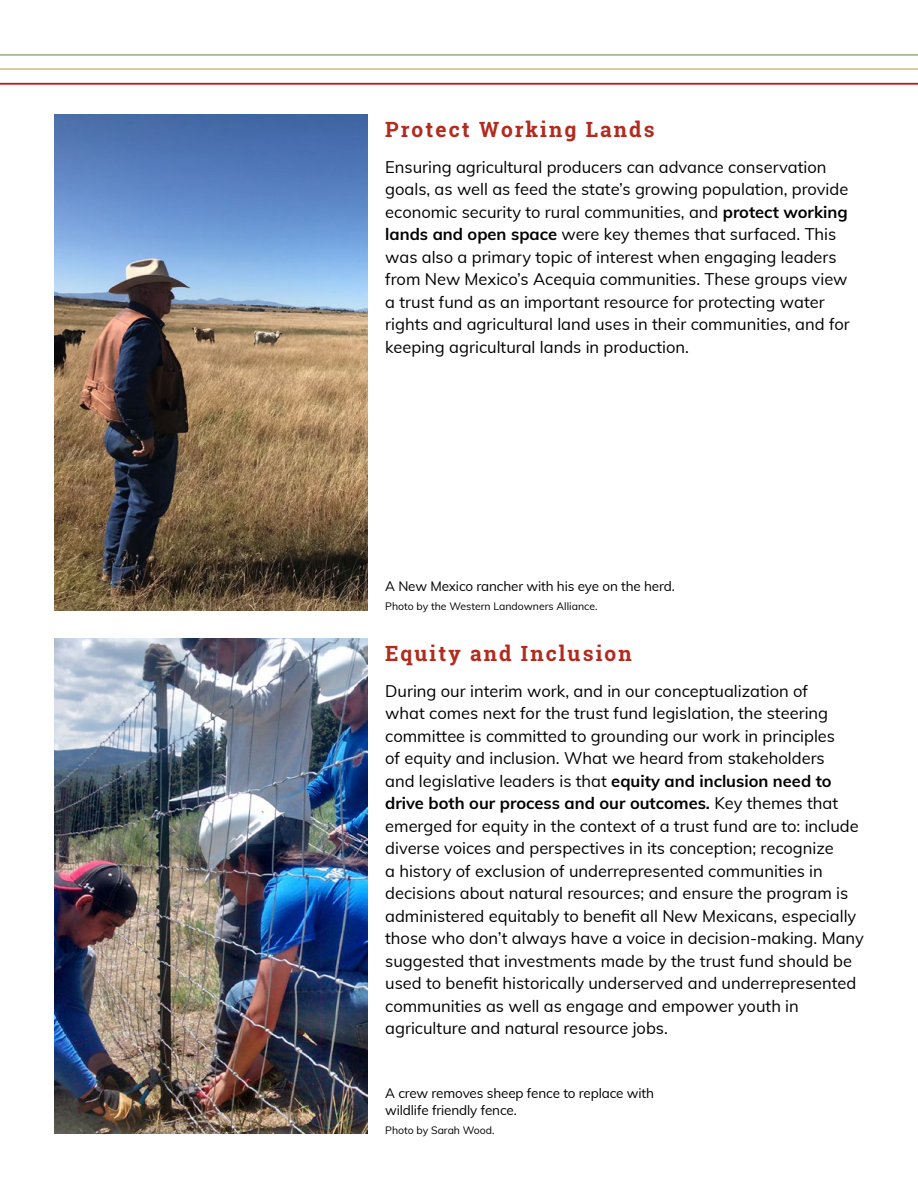
<style>
.page{position:relative;width:918px;height:1188px;background:#fff}
.page>*{position:absolute;margin:0;border:0;box-sizing:border-box;transform-origin:0 0}
.t1{font:700 21px "Roboto Slab";letter-spacing:.1em;color:#b12b1e}
.t2{font:16.5px/22.5px "Muli";color:#000}
.t3{font:13.5px/16.2px "Muli";letter-spacing:-.01em;color:#000}
.t4{font:10.5px "Muli";color:#000}
.s1{font-weight:700}
</style>
<div class="page">
<img style="left:54px;top:115px;width:313px;height:495px">
<img style="left:54px;top:639px;width:313px;height:495px">
<hr style="left:0;top:54px;width:918px;height:2px;background:#a7b597">
<hr style="left:0;top:83px;width:918px;height:1px;background:#c2151c">
<hr style="left:0;top:68px;width:918px;height:2px;background:#dac590">
<p class="t1" style="left:385px;top:115px;width:271px">Protect Working Lands</p>
<p class="t2" style="left:385px;top:155px;width:466px">Ensuring agricultural producers can advance conservation goals, as well as feed the state’s growing population, provide economic security to rural communities, and <span class="s1">protect working lands and open space</span> were key themes that surfaced. This was also a primary topic of interest when engaging leaders from New Mexico’s Acequia communities. These groups view a trust fund as an important resource for protecting water rights and agricultural land uses in their communities, and for keeping agricultural lands in production.</p>
<p class="t3" style="left:385px;top:577px;width:291px">A New Mexico rancher with his eye on the herd.</p>
<p class="t4" style="left:385px;top:599px;width:214px">Photo by the Western Landowners Alliance.</p>
<p class="t1" style="left:385px;top:639px;width:248px">Equity and Inclusion</p>
<p class="t2" style="left:385px;top:679px;width:480px">During our interim work, and in our conceptualization of<br>what comes next for the trust fund legislation, the steering committee is committed to grounding our work in principles<br>of equity and inclusion. What we heard from stakeholders<br>and legislative leaders is that <span class="s1">equity and inclusion need to drive both our process and our outcomes.</span> Key themes that emerged for equity in the context of a trust fund are to: include diverse voices and perspectives in its conception; recognize<br>a history of exclusion of underrepresented communities in decisions about natural resources; and ensure the program is administered equitably to benefit all New Mexicans, especially those who don’t always have a voice in decision-making. Many suggested that investments made by the trust fund should be used to benefit historically underserved and underrepresented communities as well as engage and empower youth in agriculture and natural resource jobs.</p>
<p class="t3" style="left:385px;top:1085px;width:270px">A crew removes sheep fence to replace with wildlife friendly fence.</p>
<p class="t4" style="left:385px;top:1123px;width:111px">Photo by Sarah Wood.</p>
</div>
